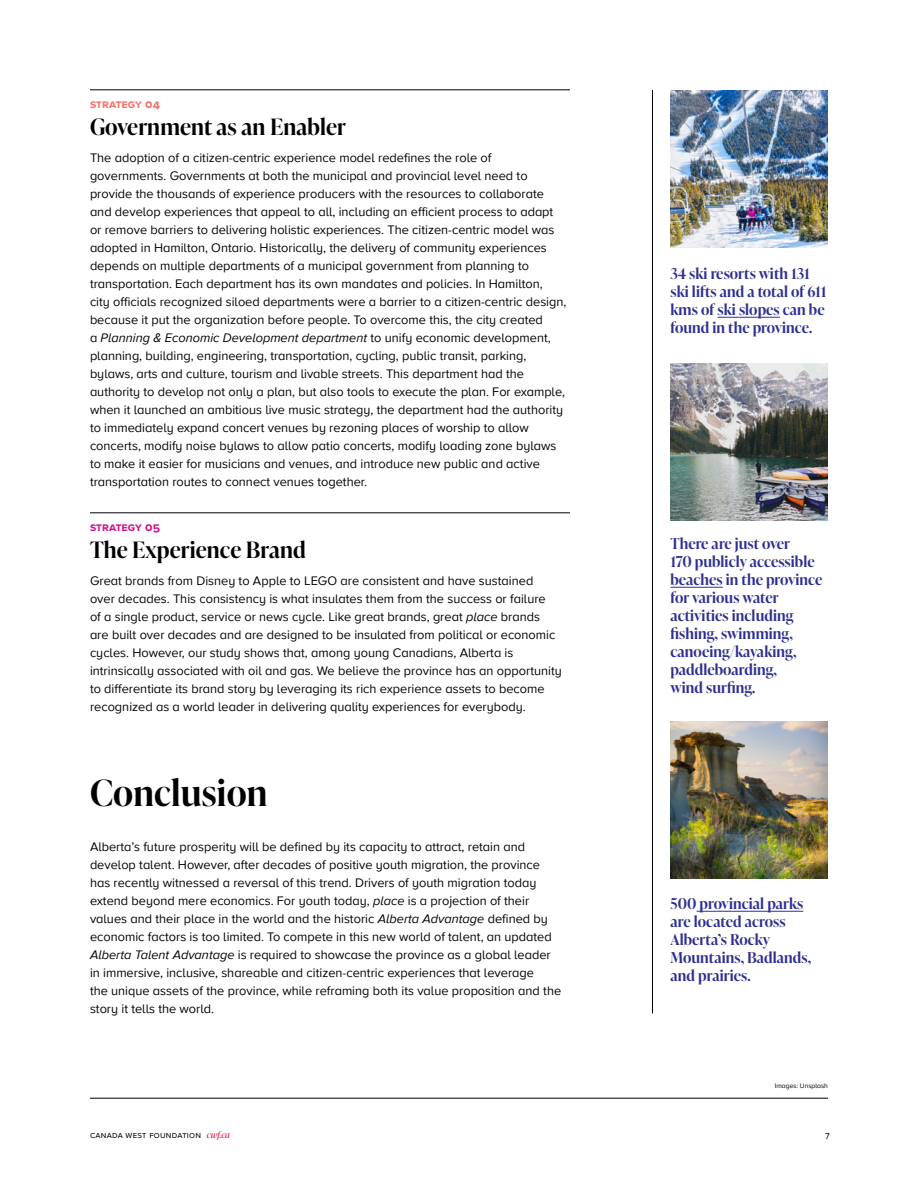
<style>
.page{position:relative;width:918px;height:1188px;background:#fff}
.page>*{position:absolute;margin:0;border:0;box-sizing:border-box;transform-origin:0 0}
.t1{font:600 36px "Ivy Presto Display";letter-spacing:.005em;color:#000}
.t2{font:600 22.5px "Ivy Presto Display";letter-spacing:.005em;color:#000}
.t3{font:600 15px/18px "Ivy Presto Display";letter-spacing:.005em;color:#2e3092}
.t4{font:12.75px/18px "Proxima Nova A";color:#000}
.t5{font:700 12px "Proxima Nova S";letter-spacing:.005em;color:#f3716c}
.t6{font:700 12px "Proxima Nova S";letter-spacing:.005em;color:#cf128c}
.t7{font:9px "Proxima Nova S";letter-spacing:.025em;color:#000}
.t8{font:6.75px "Proxima Nova A";color:#000}
.s1{font-style:italic}
.s2{font-family:"Ivy Presto Display";font-style:italic;color:#ed1944}
</style>
<div class="page">
<hr style="left:90px;top:1098px;width:738px;height:1px;background:#000">
<hr style="left:718px;top:317px;width:62px;height:1px;background:#2e3092">
<hr style="left:670px;top:587px;width:53px;height:1px;background:#2e3092">
<hr style="left:697px;top:911px;width:106px;height:1px;background:#2e3092">
<img style="left:670px;top:90px;width:158px;height:158px">
<img style="left:670px;top:363px;width:158px;height:157px">
<img style="left:670px;top:722px;width:158px;height:157px">
<hr style="left:90px;top:90px;width:480px;height:1px;background:#000">
<hr style="left:90px;top:513px;width:480px;height:1px;background:#000">
<hr style="left:652px;top:90px;width:1px;height:923px;background:#000">
<p class="t5" style="left:90px;top:97px;width:71px">strategy 04</p>
<h2 class="t2" style="left:90px;top:111px;width:258px">Government as an Enabler</h2>
<p class="t4" style="left:90px;top:148px;width:478px">The adoption of a citizen-centric experience model redefines the role of governments. Governments at both the municipal and provincial level need to provide the thousands of experience producers with the resources to collaborate and develop experiences that appeal to all, including an efficient process to adapt or remove barriers to delivering holistic experiences. The citizen-centric model was adopted in Hamilton, Ontario. Historically, the delivery of community experiences depends on multiple departments of a municipal government from planning to transportation. Each department has its own mandates and policies. In Hamilton,<br>city officials recognized siloed departments were a barrier to a citizen-centric design, because it put the organization before people. To overcome this, the city created<br>a <span class="s1">Planning &amp; Economic Development department</span> to unify economic development, planning, building, engineering, transportation, cycling, public transit, parking, bylaws, arts and culture, tourism and livable streets. This department had the authority to develop not only a plan, but also tools to execute the plan. For example, when it launched an ambitious live music strategy, the department had the authority to immediately expand concert venues by rezoning places of worship to allow concerts, modify noise bylaws to allow patio concerts, modify loading zone bylaws to make it easier for musicians and venues, and introduce new public and active transportation routes to connect venues together.</p>
<p class="t6" style="left:90px;top:520px;width:72px">strategy 05</p>
<h2 class="t2" style="left:90px;top:534px;width:217px">The Experience Brand</h2>
<p class="t4" style="left:90px;top:571px;width:473px">Great brands from Disney to Apple to LEGO are consistent and have sustained<br>over decades. This consistency is what insulates them from the success or failure<br>of a single product, service or news cycle. Like great brands, great <span class="s1">place</span> brands are built over decades and are designed to be insulated from political or economic cycles. However, our study shows that, among young Canadians, Alberta is intrinsically associated with oil and gas. We believe the province has an opportunity to differentiate its brand story by leveraging its rich experience assets to become recognized as a world leader in delivering quality experiences for everybody.</p>
<h1 class="t1" style="left:90px;top:766px;width:179px">Conclusion</h1>
<p class="t4" style="left:90px;top:837px;width:473px">Alberta’s future prosperity will be defined by its capacity to attract, retain and develop talent. However, after decades of positive youth migration, the province has recently witnessed a reversal of this trend. Drivers of youth migration today extend beyond mere economics. For youth today, <span class="s1">place</span> is a projection of their values and their place in the world and the historic <span class="s1">Alberta Advantage</span> defined by economic factors is too limited. To compete in this new world of talent, an updated <span class="s1">Alberta Talent Advantage</span> is required to showcase the province as a global leader in immersive, inclusive, shareable and citizen-centric experiences that leverage<br>the unique assets of the province, while reframing both its value proposition and the story it tells the world.</p>
<p class="t3" style="left:670px;top:264px;width:157px">34 ski resorts with 131 ski lifts and a total of 611 kms of ski slopes can be found in the province.</p>
<p class="t3" style="left:670px;top:534px;width:154px">There are just over<br>170 publicly accessible beaches in the province for various water activities including fishing, swimming, canoeing/kayaking, paddleboarding,<br>wind surfing.</p>
<p class="t3" style="left:670px;top:894px;width:142px">500 provincial parks are located across<br>Alberta’s Rocky<br>Mountains, Badlands, and prairies.</p>
<p class="t8" style="left:775px;top:1081px;width:55px">Images: Unsplash</p>
<p class="t7" style="left:90px;top:1128px;width:142px">canada west foundation <span class="s2">cwf.ca</span></p>
<p class="t7" style="left:825px;top:1128px;width:6px">7</p>
</div>
